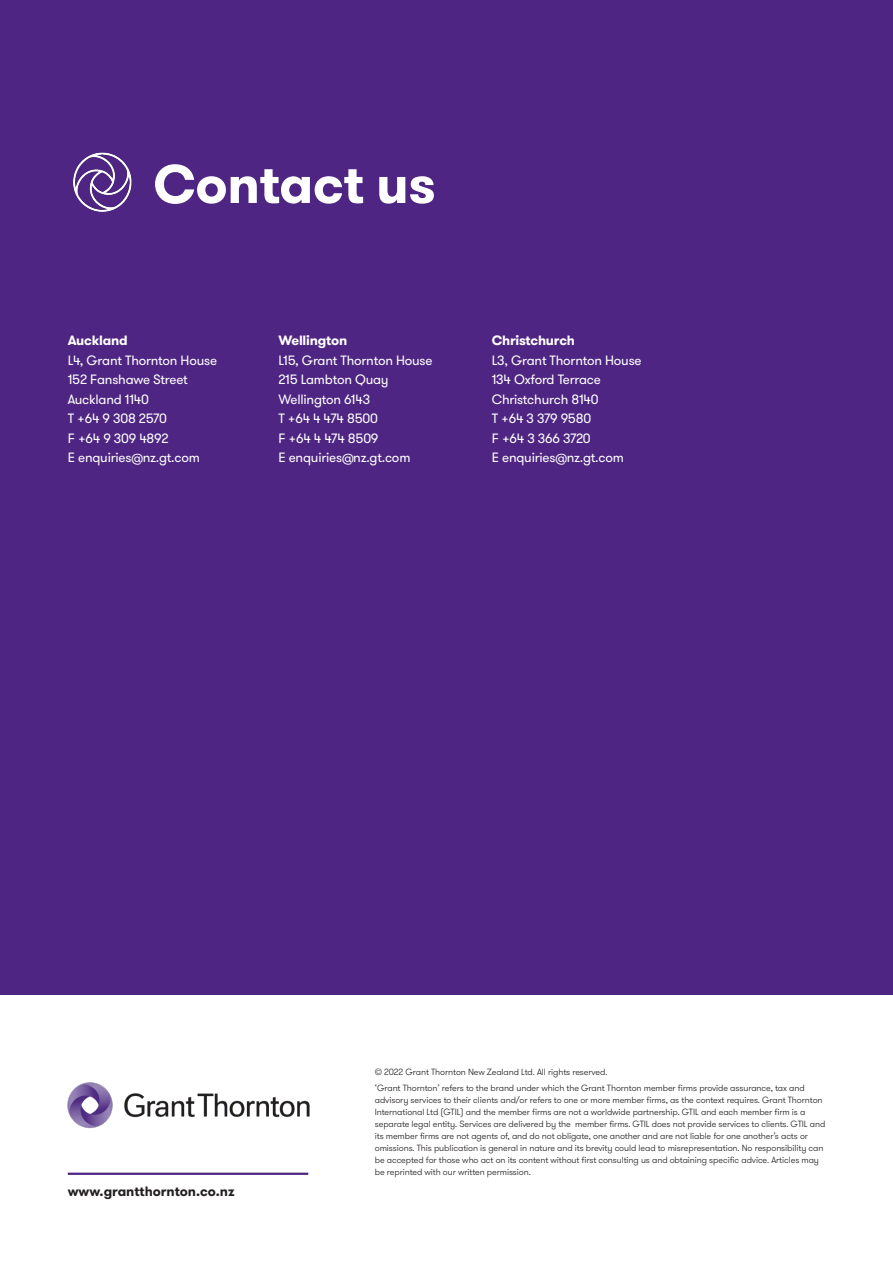
<style>
.page{position:relative;width:893px;height:1263px;background:#fff}
.page>*{position:absolute;margin:0;border:0;box-sizing:border-box;transform-origin:0 0}
._02_Headline_two_Bol{font:700 54px "GT Walsheim Pro";letter-spacing:-.01em;color:#fff}
.H_Small_copy{font:13.5px "GT Walsheim Pro";letter-spacing:-.015em;color:#fff}
.G_Small_heading{font:700 13.5px "GT Walsheim Pro";letter-spacing:-.015em;color:#fff}
.t1{font:700 13.5px "GT Walsheim Pro";color:#231f20}
.fine_print___text{font:300 9px/12px "GT Walsheim Pro";letter-spacing:-.01em;color:#231f20}
</style>
<div class="page">
<hr style="left:68px;top:1172px;width:240px;height:3px;background:#4e2582">
<img style="left:67px;top:1082px;width:243px;height:47px">
<div style="left:0;top:0;width:893px;height:994px;background:#4e2582"></div>
<img style="left:73px;top:152px;width:59px;height:60px">
<p class="_02_Headline_two_Bol" style="left:153px;top:149px;width:284px">Contact us</p>
<p class="G_Small_heading" style="left:68px;top:332px;width:61px">Auckland</p>
<p class="H_Small_copy" style="left:68px;top:352px;width:151px">L4, Grant Thornton House</p>
<p class="H_Small_copy" style="left:68px;top:371px;width:121px">152 Fanshawe Street</p>
<p class="H_Small_copy" style="left:68px;top:391px;width:83px">Auckland 1140</p>
<p class="H_Small_copy" style="left:68px;top:410px;width:101px">T +64 9 308 2570</p>
<p class="H_Small_copy" style="left:68px;top:430px;width:102px">F +64 9 309 4892</p>
<p class="H_Small_copy" style="left:68px;top:449px;width:134px">E enquiries@nz.gt.com</p>
<p class="G_Small_heading" style="left:278px;top:332px;width:70px">Wellington</p>
<p class="H_Small_copy" style="left:278px;top:352px;width:156px">L15, Grant Thornton House</p>
<p class="H_Small_copy" style="left:278px;top:371px;width:112px">215 Lambton Quay</p>
<p class="H_Small_copy" style="left:278px;top:391px;width:93px">Wellington 6143</p>
<p class="H_Small_copy" style="left:278px;top:410px;width:101px">T +64 4 474 8500</p>
<p class="H_Small_copy" style="left:278px;top:430px;width:102px">F +64 4 474 8509</p>
<p class="H_Small_copy" style="left:278px;top:449px;width:134px">E enquiries@nz.gt.com</p>
<p class="G_Small_heading" style="left:492px;top:332px;width:85px">Christchurch</p>
<p class="H_Small_copy" style="left:492px;top:352px;width:151px">L3, Grant Thornton House</p>
<p class="H_Small_copy" style="left:492px;top:371px;width:111px">134 Oxford Terrace</p>
<p class="H_Small_copy" style="left:492px;top:391px;width:108px">Christchurch 8140</p>
<p class="H_Small_copy" style="left:492px;top:410px;width:101px">T +64 3 379 9580</p>
<p class="H_Small_copy" style="left:492px;top:430px;width:100px">F +64 3 366 3720</p>
<p class="H_Small_copy" style="left:492px;top:449px;width:134px">E enquiries@nz.gt.com</p>
<h2 class="t1" style="left:68px;top:1182px;width:168px">www.grantthornton.co.nz</h2>
<p class="fine_print___text" style="left:375px;top:1066px;width:234px">© 2022 Grant Thornton New Zealand Ltd. All rights reserved.</p>
<p class="fine_print___text" style="left:375px;top:1082px;width:452px">‘Grant Thornton’ refers to the brand under which the Grant Thornton member firms provide assurance, tax and advisory services to their clients and/or refers to one or more member firms, as the context requires. Grant Thornton International Ltd (GTIL) and the member firms are not a worldwide partnership. GTIL and each member firm is a separate legal entity. Services are delivered by the member firms. GTIL does not provide services to clients. GTIL and its member firms are not agents of, and do not obligate, one another and are not liable for one another’s acts or omissions. This publication is general in nature and its brevity could lead to misrepresentation. No responsibility can be accepted for those who act on its content without first consulting us and obtaining specific advice. Articles may be reprinted with our written permission.</p>
</div>
